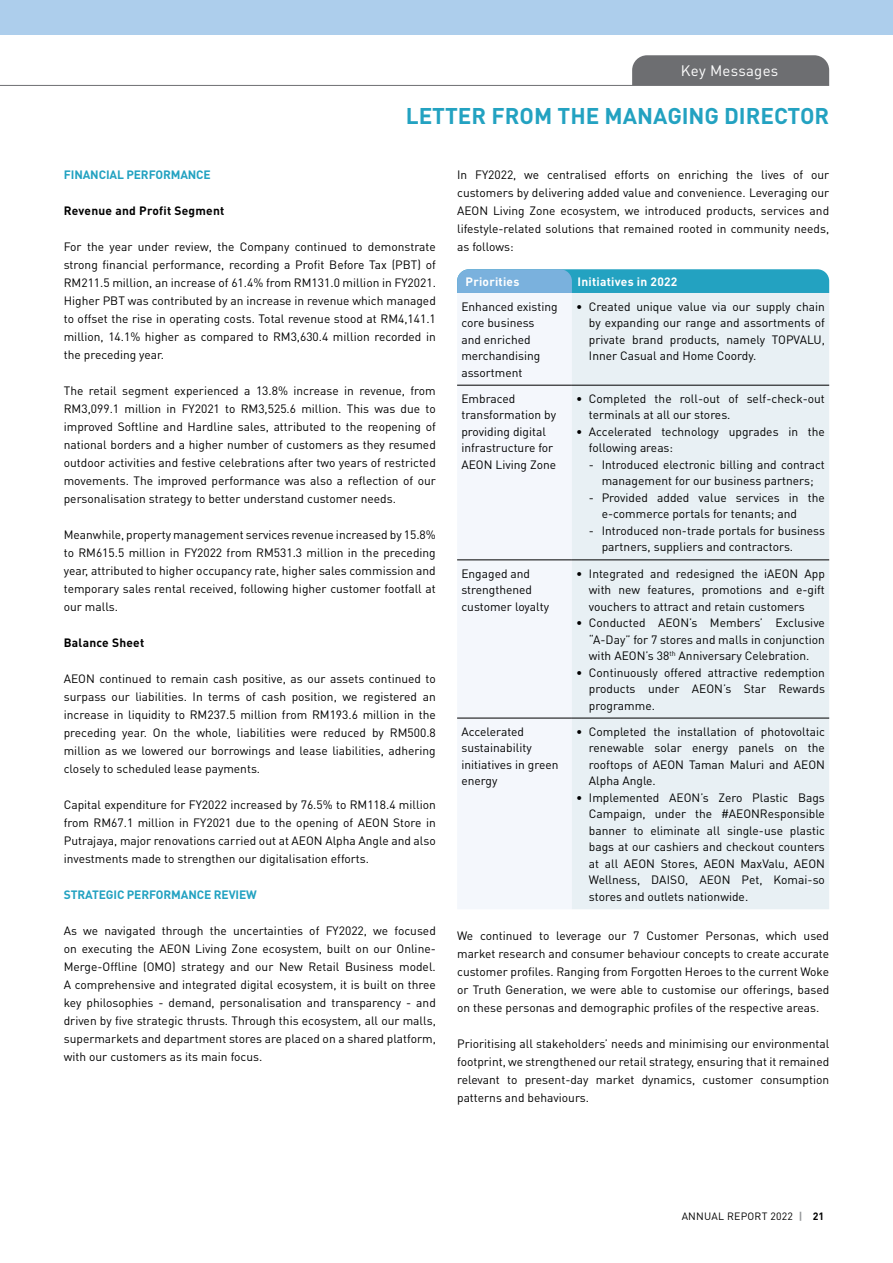
<style>
.page{position:relative;width:893px;height:1263px;background:#fff}
.page>*{position:absolute;margin:0;border:0;box-sizing:border-box;transform-origin:0 0}
.t1{font:700 22.5px "DIN Pro";color:#23a2c1}
.t2{font:15px "DIN Pro";letter-spacing:.02em;color:#fff}
.t3{font:12px/18px "DIN Pro";color:#000;text-align:justify}
.t4{font:700 12px "DIN Pro";letter-spacing:-.01em;color:#23a2c1}
.t5{font:700 12px "DIN Pro";letter-spacing:.02em;color:#000}
.t6{font:700 12px "DIN Pro";letter-spacing:.02em;color:#fff}
.t7{font:10.5px "DIN Pro";letter-spacing:.02em;color:#000}
.s1{font-weight:700;color:#939598}
.s2{font-weight:700}
</style>
<div class="page">
<div style="left:632px;top:55px;width:197px;height:30px;background:#6d6e71"></div>
<hr style="left:0;top:85px;width:829px;height:1px;background:#6d6e71">
<div style="left:0;top:0;width:893px;height:34px;background:#adceec"></div>
<div style="left:457px;top:293px;width:115px;height:616px;background:#f4f7fc"></div>
<div style="left:572px;top:293px;width:257px;height:616px;background:#e8f0f4"></div>
<hr style="left:457px;top:385px;width:115px;height:1px;background:#000">
<hr style="left:572px;top:385px;width:257px;height:1px;background:#000">
<hr style="left:457px;top:560px;width:115px;height:1px;background:#000">
<hr style="left:572px;top:560px;width:257px;height:1px;background:#000">
<hr style="left:457px;top:718px;width:115px;height:1px;background:#000">
<hr style="left:572px;top:718px;width:257px;height:1px;background:#000">
<svg style="left:457px;top:269px;width:372px;height:24px;background:#40a7ca"></svg>
<p class="t2" style="left:681px;top:60px;width:99px">Key Messages</p>
<h1 class="t1" style="left:406px;top:100px;width:425px">LETTER FROM THE MANAGING DIRECTOR</h1>
<p class="t4" style="left:64px;top:167px;width:149px">FINANCIAL PERFORMANCE</p>
<p class="t5" style="left:64px;top:203px;width:162px">Revenue and Profit Segment</p>
<p class="t3" style="left:64px;top:237px;width:374px">For the year under review, the Company continued to demonstrate strong financial performance, recording a Profit Before Tax (PBT) of RM211.5 million, an increase of 61.4% from RM131.0 million in FY2021.<br>Higher PBT was contributed by an increase in revenue which managed to offset the rise in operating costs. Total revenue stood at RM4,141.1 million, 14.1% higher as compared to RM3,630.4 million recorded in the preceding year.</p>
<p class="t3" style="left:64px;top:381px;width:374px">The retail segment experienced a 13.8% increase in revenue, from RM3,099.1 million in FY2021 to RM3,525.6 million. This was due to improved Softline and Hardline sales, attributed to the reopening of national borders and a higher number of customers as they resumed outdoor activities and festive celebrations after two years of restricted movements. The improved performance was also a reflection of our personalisation strategy to better understand customer needs.</p>
<p class="t3" style="left:64px;top:525px;width:374px">Meanwhile, property management services revenue increased by 15.8% to RM615.5 million in FY2022 from RM531.3 million in the preceding year, attributed to higher occupancy rate, higher sales commission and temporary sales rental received, following higher customer footfall at our malls.</p>
<p class="t5" style="left:64px;top:635px;width:82px">Balance Sheet</p>
<p class="t3" style="left:64px;top:669px;width:374px">AEON continued to remain cash positive, as our assets continued to surpass our liabilities. In terms of cash position, we registered an increase in liquidity to RM237.5 million from RM193.6 million in the preceding year. On the whole, liabilities were reduced by RM500.8 million as we lowered our borrowings and lease liabilities, adhering closely to scheduled lease payments.</p>
<p class="t3" style="left:64px;top:795px;width:374px">Capital expenditure for FY2022 increased by 76.5% to RM118.4 million from RM67.1 million in FY2021 due to the opening of AEON Store in Putrajaya, major renovations carried out at AEON Alpha Angle and also investments made to strengthen our digitalisation efforts.</p>
<p class="t4" style="left:64px;top:887px;width:194px">STRATEGIC PERFORMANCE REVIEW</p>
<p class="t3" style="left:64px;top:921px;width:374px">As we navigated through the uncertainties of FY2022, we focused on executing the AEON Living Zone ecosystem, built on our Online-Merge-Offline (OMO) strategy and our New Retail Business model.<br>A comprehensive and integrated digital ecosystem, it is built on three key philosophies - demand, personalisation and transparency - and driven by five strategic thrusts. Through this ecosystem, all our malls, supermarkets and department stores are placed on a shared platform, with our customers as its main focus.</p>
<p class="t3" style="left:457px;top:165px;width:374px">In FY2022, we centralised efforts on enriching the lives of our customers by delivering added value and convenience. Leveraging our AEON Living Zone ecosystem, we introduced products, services and lifestyle-related solutions that remained rooted in community needs, as follows:</p>
<p class="t6" style="left:466px;top:273px;width:55px">Priorities</p>
<p class="t6" style="left:578px;top:273px;width:101px">Initiatives in 2022</p>
<p class="t3" style="left:461px;top:298px;width:98px;line-height:16.5px;text-align:left">Enhanced existing core business<br>and enriched merchandising assortment</p>
<p class="t3" style="left:589px;top:298px;width:237px;line-height:16.5px;text-indent:-13px">• Created unique value via our supply chain by expanding our range and assortments of private brand products, namely TOPVALU, Inner Casual and Home Coordy.</p>
<p class="t3" style="left:461px;top:390px;width:96px;line-height:16.5px;text-align:left">Embraced transformation by providing digital infrastructure for<br>AEON Living Zone</p>
<p class="t3" style="left:589px;top:390px;width:237px;line-height:16.5px;text-indent:-13px">• Completed the roll-out of self-check-out terminals at all our stores.</p>
<p class="t3" style="left:589px;top:423px;width:237px;line-height:16.5px;text-indent:-13px">• Accelerated technology upgrades in the following areas:</p>
<p class="t3" style="left:589px;top:456px;width:237px;line-height:16.5px;text-align:center">- Introduced electronic billing and contract management for our business partners;</p>
<p class="t3" style="left:602px;top:489px;width:225px;line-height:16.5px;text-indent:-13px">- Provided added value services in the e-commerce portals for tenants; and</p>
<p class="t3" style="left:602px;top:522px;width:225px;line-height:16.5px;text-indent:-13px">- Introduced non-trade portals for business partners, suppliers and contractors.</p>
<p class="t3" style="left:461px;top:564px;width:89px;line-height:16.5px;text-align:left">Engaged and strengthened customer loyalty</p>
<p class="t3" style="left:589px;top:564px;width:238px;line-height:16.5px;text-indent:-13px">• Integrated and redesigned the iAEON App with new features, promotions and e-gift vouchers to attract and retain customers</p>
<p class="t3" style="left:589px;top:614px;width:237px;line-height:16.5px;text-indent:-13px">• Conducted AEON’s Members’ Exclusive “A-Day” for 7 stores and malls in conjunction with AEON’s 38<sup>th</sup> Anniversary Celebration.</p>
<p class="t3" style="left:589px;top:663px;width:237px;line-height:16.5px;text-indent:-13px">• Continuously offered attractive redemption products under AEON’s Star Rewards programme.</p>
<p class="t3" style="left:461px;top:723px;width:99px;line-height:16.5px;text-align:left">Accelerated sustainability initiatives in green energy</p>
<p class="t3" style="left:589px;top:723px;width:238px;line-height:16.5px;text-indent:-13px">• Completed the installation of photovoltaic renewable solar energy panels on the rooftops of AEON Taman Maluri and AEON Alpha Angle.</p>
<p class="t3" style="left:589px;top:789px;width:238px;line-height:16.5px;text-indent:-13px">• Implemented AEON’s Zero Plastic Bags Campaign, under the #AEONResponsible banner to eliminate all single-use plastic bags at our cashiers and checkout counters at all AEON Stores, AEON MaxValu, AEON Wellness, DAISO, AEON Pet, Komai-so stores and outlets nationwide.</p>
<p class="t3" style="left:457px;top:927px;width:374px">We continued to leverage our 7 Customer Personas, which used market research and consumer behaviour concepts to create accurate customer profiles. Ranging from Forgotten Heroes to the current Woke or Truth Generation, we were able to customise our offerings, based on these personas and demographic profiles of the respective areas.</p>
<p class="t3" style="left:457px;top:1035px;width:374px">Prioritising all stakeholders’ needs and minimising our environmental footprint, we strengthened our retail strategy, ensuring that it remained relevant to present-day market dynamics, customer consumption patterns and behaviours.</p>
<p class="t7" style="left:682px;top:1209px;width:144px">ANNUAL REPORT 2022 <span class="s1">|</span> <span class="s2">21</span></p>
</div>
